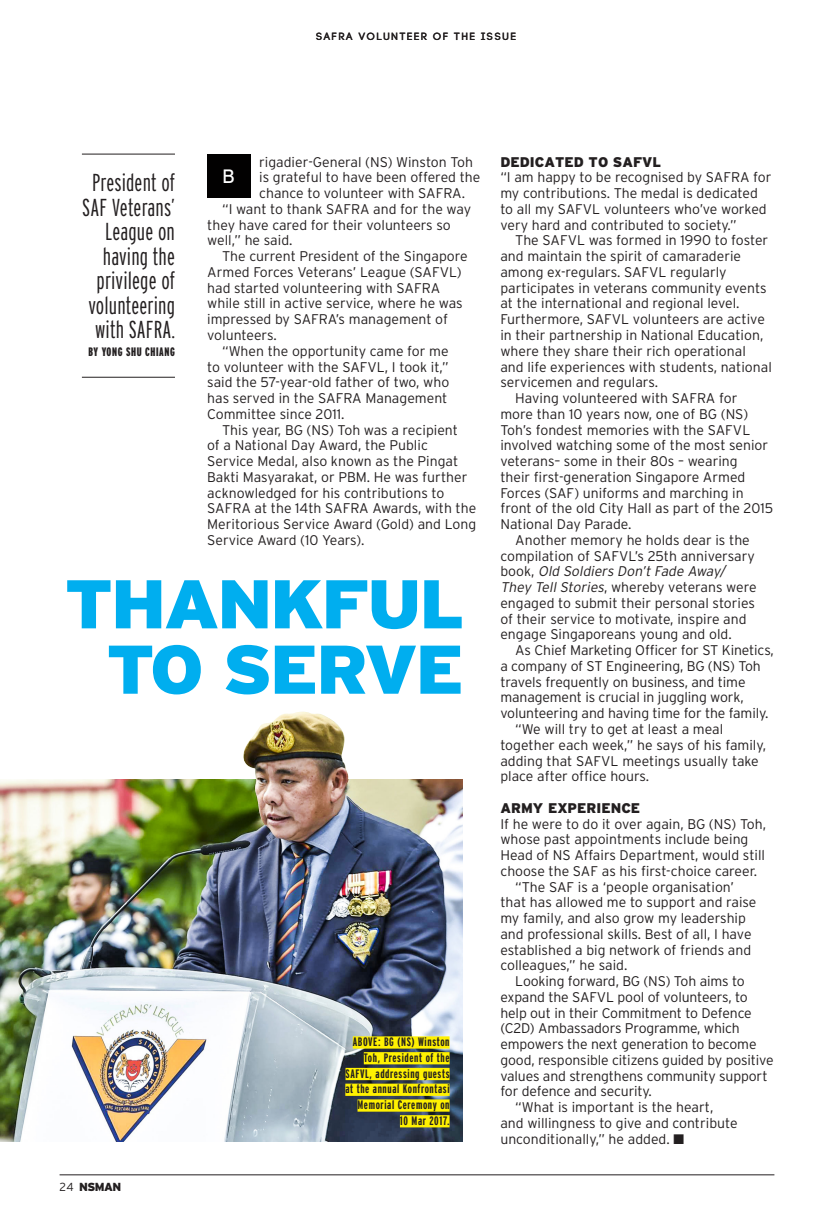
<style>
.page{position:relative;width:834px;height:1231px;background:#fff}
.page>*{position:absolute;margin:0;border:0;box-sizing:border-box;transform-origin:0 0}
.t1{font:900 68.6px/65.3px "Interstate Mono";letter-spacing:-.04em;color:#00aeef;text-align:right;scale:1.08 1}
.t2{font:300 extra-condensed 24.5px/24.5px "Interstate";letter-spacing:.005em;color:#231f20;text-align:right}
.t3{font:19.25px "Interstate Mono";color:#fff}
.t4{font:300 14px/15.8px "Interstate";color:#231f20}
.t5{font:900 14px "Interstate";color:#231f20}
.t6{font:700 extra-condensed 12.25px/15.8px "Interstate";letter-spacing:.05em;color:#231f20;text-align:right}
.t7{font:900 extra-condensed 12.25px "Interstate";letter-spacing:.05em;color:#231f20}
.t8{font:900 11.72px "Interstate";letter-spacing:-.05em;color:#231f20}
.t9{font:10.5px "Code Pro Demo";letter-spacing:.15em;color:#231f20}
.s1{font-weight:300}
.s2{font-style:italic}
</style>
<div class="page">
<hr style="left:60px;top:1174px;width:714px;height:1px;background:#231f20">
<img style="left:0;top:779px;width:462px;height:362px">
<img style="left:241px;top:711px;width:122px;height:113px">
<div style="left:207px;top:154px;width:43px;height:44px;background:#020101"></div>
<hr style="left:82px;top:377px;width:93px;height:1px;background:#231f20">
<hr style="left:82px;top:154px;width:93px;height:1px;background:#231f20">
<div style="left:353px;top:1036px;width:96px;height:12px;background:#fff101"></div>
<div style="left:364px;top:1051px;width:85px;height:13px;background:#fff101"></div>
<div style="left:345px;top:1067px;width:104px;height:12px;background:#fff101"></div>
<div style="left:345px;top:1083px;width:104px;height:12px;background:#fff101"></div>
<div style="left:357px;top:1099px;width:92px;height:12px;background:#fff101"></div>
<div style="left:400px;top:1114px;width:49px;height:13px;background:#fff101"></div>
<p class="t9" style="left:316px;top:31px;width:201px">SAFRA VOLUNTEER OF THE ISSUE</p>
<p class="t2" style="left:82px;top:170px;width:94px">President of<br>SAF Veterans’<br>League on having the privilege of volunteering with SAFRA.</p>
<p class="t7" style="left:88px;top:345px;width:88px">BY YONG SHU CHIANG</p>
<p class="t4" style="left:259px;top:154px;width:223px">rigadier-General (NS) Winston Toh is grateful to have been offered the chance to volunteer with SAFRA.</p>
<p class="t4" style="left:207px;top:201px;width:265px;text-indent:15px">“I want to thank SAFRA and for the way they have cared for their volunteers so well,” he said.</p>
<p class="t4" style="left:207px;top:248px;width:262px;text-indent:15px">The current President of the Singapore Armed Forces Veterans’ League (SAFVL) had started volunteering with SAFRA while still in active service, where he was impressed by SAFRA’s management of volunteers.</p>
<p class="t4" style="left:207px;top:343px;width:243px;text-indent:15px">“When the opportunity came for me to volunteer with the SAFVL, I took it,” said the 57-year-old father of two, who has served in the SAFRA Management Committee since 2011.</p>
<p class="t4" style="left:207px;top:421px;width:270px;text-indent:15px">This year, BG (NS) Toh was a recipient<br>of a National Day Award, the Public Service Medal, also known as the Pingat Bakti Masyarakat, or PBM. He was further acknowledged for his contributions to SAFRA at the 14th SAFRA Awards, with the Meritorious Service Award (Gold) and Long Service Award (10 Years).</p>
<p class="t3" style="left:222px;top:166px;width:14px">B</p>
<p class="t1" style="left:64px;top:570px;width:372px">THANKFUL<br>TO SERVE</p>
<p class="t8" style="left:60px;top:1180px;width:63px"><span class="s1">24</span> NSMAN</p>
<p class="t6" style="left:345px;top:1033px;width:106px">ABOVE: BG (NS) Winston<br>Toh, President of the<br>SAFVL, addressing guests at the annual Konfrontasi<br>Memorial Ceremony on</p>
<p class="t6" style="left:400px;top:1112px;width:51px">10 Mar 2017.</p>
<p class="t5" style="left:500px;top:154px;width:162px">DEDICATED TO SAFVL</p>
<p class="t4" style="left:500px;top:169px;width:272px">“I am happy to be recognised by SAFRA for my contributions. The medal is dedicated to all my SAFVL volunteers who’ve worked very hard and contributed to society.”</p>
<p class="t4" style="left:500px;top:232px;width:273px;text-indent:15px">The SAFVL was formed in 1990 to foster and maintain the spirit of camaraderie among ex-regulars. SAFVL regularly participates in veterans community events at the international and regional level.<br>Furthermore, SAFVL volunteers are active in their partnership in National Education, where they share their rich operational and life experiences with students, national servicemen and regulars.</p>
<p class="t4" style="left:500px;top:390px;width:274px;text-indent:15px">Having volunteered with SAFRA for more than 10 years now, one of BG (NS)<br>Toh’s fondest memories with the SAFVL involved watching some of the most senior veterans– some in their 80s – wearing<br>their first-generation Singapore Armed Forces (SAF) uniforms and marching in front of the old City Hall as part of the 2015<br>National Day Parade.</p>
<p class="t4" style="left:500px;top:532px;width:258px;text-indent:15px">Another memory he holds dear is the compilation of SAFVL’s 25th anniversary b o o k , <span class="s2">Old Soldiers Don’t Fade Away/ They Tell Stories</span>, whereby veterans were engaged to submit their personal stories of their service to motivate, inspire and engage Singaporeans young and old.</p>
<p class="t4" style="left:500px;top:642px;width:275px;text-indent:15px">As Chief Marketing Officer for ST Kinetics, a company of ST Engineering, BG (NS) Toh travels frequently on business, and time management is crucial in juggling work, volunteering and having time for the family.</p>
<p class="t4" style="left:500px;top:721px;width:267px;text-indent:15px">“We will try to get at least a meal together each week,” he says of his family, adding that SAFVL meetings usually take place after office hours.</p>
<p class="t5" style="left:500px;top:799px;width:141px">ARMY EXPERIENCE</p>
<p class="t4" style="left:500px;top:815px;width:267px">If he were to do it over again, BG (NS) Toh, whose past appointments include being Head of NS Affairs Department, would still choose the SAF as his first-choice career.</p>
<p class="t4" style="left:500px;top:878px;width:257px;text-indent:15px">“The SAF is a ‘people organisation’ that has allowed me to support and raise my family, and also grow my leadership and professional skills. Best of all, I have established a big network of friends and colleagues,” he said.</p>
<p class="t4" style="left:500px;top:973px;width:275px;text-indent:15px">Looking forward, BG (NS) Toh aims to expand the SAFVL pool of volunteers, to help out in their Commitment to Defence (C2D) Ambassadors Programme, which empowers the next generation to become good, responsible citizens guided by positive values and strengthens community support for defence and security.</p>
<p class="t4" style="left:500px;top:1099px;width:239px;text-indent:15px">“What is important is the heart, and willingness to give and contribute unconditionally,” he added. ■</p>
</div>
